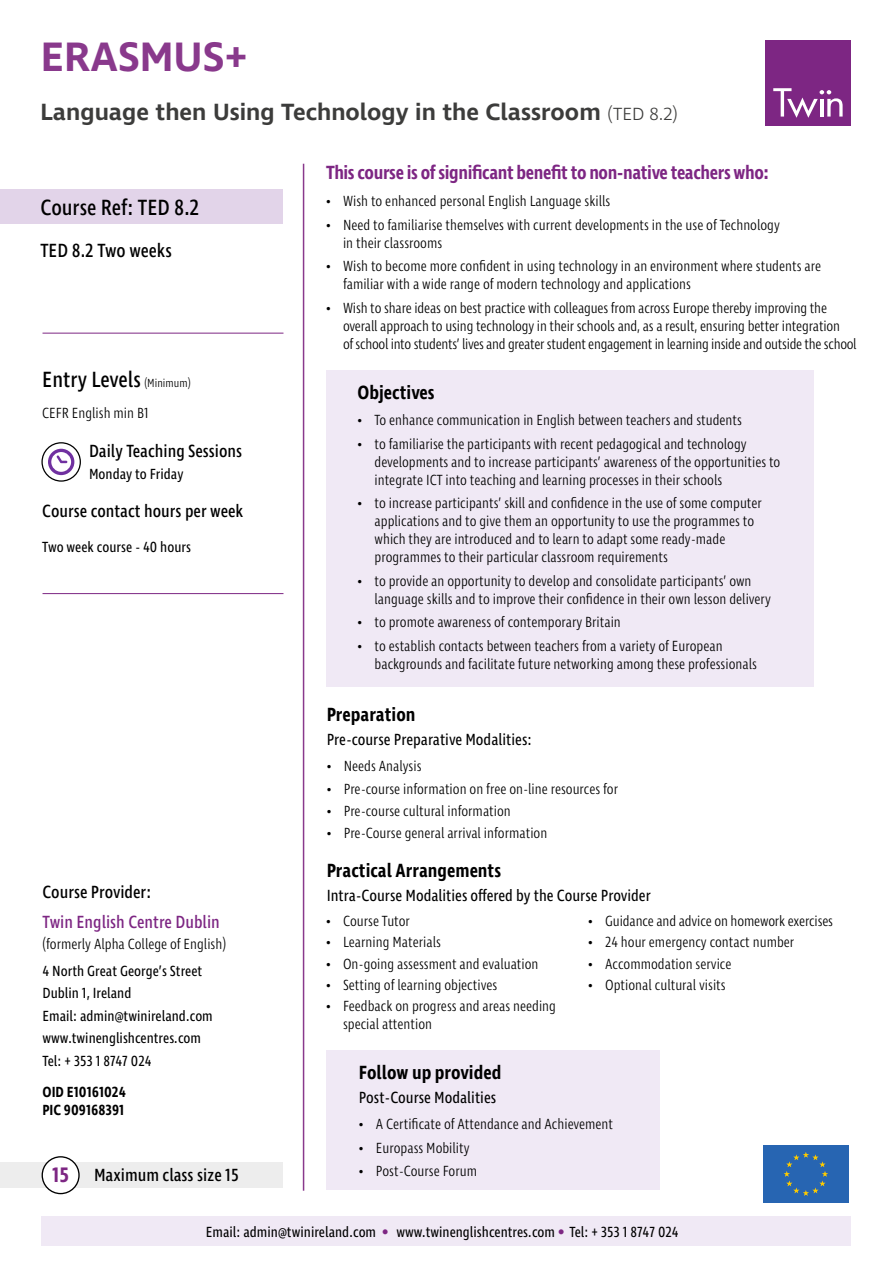
<style>
.page{position:relative;width:893px;height:1263px;background:#fff}
.page>*{position:absolute;margin:0;border:0;box-sizing:border-box;transform-origin:0 0}
.t1{font:600 42px "Ingra";color:#89398c}
.t2{font:600 24px "Ingra";color:#3c3c3b}
.t3{font:22.5px "Ingra Cd";color:#000}
.t4{font:600 21.45px "Ingra Cd";color:#7d2683}
.t5{font:600 19.5px "Ingra Cd";color:#000}
.t6{font:600 19.5px "Ingra Cd";letter-spacing:-.02em;color:#7d2683}
.t7{font:19.5px "Ingra Cd";color:#000}
.t8{font:18px "Ingra Cd";color:#000}
.t9{font:18px "Ingra Cd";color:#7d2683}
.t10{font:16.5px "Ingra Cd";color:#000}
.t11{font:300 15px/18px "Ingra Cd";color:#000}
.t12{font:15px/22.5px "Ingra Cd";color:#000}
.t13{font:600 15px/18px "Ingra Cd";color:#000}
.s1{font-weight:300;font-size:18px}
.s2{font-weight:300;font-size:12px}
.s3{font-size:21px;color:#7d2683}
</style>
<div class="page">
<div style="left:326px;top:370px;width:488px;height:316px;background:#f0e9f5"></div>
<div style="left:763px;top:1145px;width:86px;height:58px;background:#2765b2"></div>
<svg style="left:784px;top:1152px;width:44px;height:44px"></svg>
<svg style="left:48px;top:449px;width:26px;height:26px"></svg>
<div style="left:41px;top:442px;width:40px;height:40px;border:1px solid #000;border-radius:50%"></div>
<div style="left:765px;top:40px;width:85px;height:85px;background:#7d2683"></div>
<svg style="left:773px;top:88px;width:70px;height:30px"></svg>
<hr style="left:820px;top:99px;width:3px;height:18px;background:#fff">
<div style="left:326px;top:1050px;width:333px;height:139px;background:#f0e9f5"></div>
<div style="left:41px;top:1216px;width:809px;height:30px;background:#f0e9f5"></div>
<hr style="left:303px;top:164px;width:1px;height:1027px;background:#89398c">
<div style="left:0;top:1162px;width:283px;height:26px;background:#ededed"></div>
<div style="left:42px;top:1157px;width:37px;height:36px;background:#fff;border-radius:50%"></div>
<div style="left:42px;top:1156px;width:38px;height:38px;border:1px solid #000;border-radius:50%"></div>
<hr style="left:43px;top:593px;width:240px;height:1px;background:#7d2683">
<hr style="left:43px;top:333px;width:240px;height:1px;background:#7d2683">
<div style="left:0;top:189px;width:283px;height:34px;background:#e2d4e9"></div>
<h1 class="t1" style="left:41px;top:31px;width:209px">ERASMUS+</h1>
<h2 class="t2" style="left:41px;top:97px;width:639px">Language then Using Technology in the Classroom <span class="s1">(TED 8.2)</span></h2>
<h3 class="t3" style="left:40px;top:193px;width:160px">Course Ref: TED 8.2</h3>
<h3 class="t7" style="left:40px;top:239px;width:133px">TED 8.2 Two weeks</h3>
<h3 class="t3" style="left:42px;top:366px;width:150px">Entry Levels <span class="s2">(Minimum)</span></h3>
<p class="t11" style="left:42px;top:405px;width:108px">CEFR English min B1</p>
<p class="t8" style="left:89px;top:439px;width:155px">Daily Teaching Sessions</p>
<p class="t12" style="left:89px;top:463px;width:96px">Monday to Friday</p>
<p class="t8" style="left:42px;top:500px;width:203px">Course contact hours per week</p>
<p class="t12" style="left:42px;top:536px;width:150px">Two week course - 40 hours</p>
<p class="t8" style="left:43px;top:880px;width:110px">Course Provider:</p>
<p class="t9" style="left:43px;top:910px;width:179px">Twin English Centre Dublin</p>
<p class="t11" style="left:43px;top:936px;width:185px">(formerly Alpha College of English)</p>
<p class="t12" style="left:43px;top:960px;width:172px">4 North Great George’s Street<br>Dublin 1, Ireland<br>Email: admin@twinireland.com www.twinenglishcentres.com<br>Tel: + 353 1 8747 024</p>
<p class="t13" style="left:43px;top:1083px;width:85px">OID E10161024<br>PIC 909168391</p>
<h3 class="t6" style="left:326px;top:161px;width:445px">This course is of significant benefit to non-native teachers who:</h3>
<p class="t11" style="left:326px;top:193px;width:286px">• Wish to enhanced personal English Language skills</p>
<p class="t11" style="left:343px;top:216px;width:438px;text-indent:-17px">• Need to familiarise themselves with current developments in the use of Technology in their classrooms</p>
<p class="t11" style="left:343px;top:258px;width:479px;text-indent:-17px">• Wish to become more confident in using technology in an environment where students are familiar with a wide range of modern technology and applications</p>
<p class="t11" style="left:343px;top:299px;width:515px;text-indent:-17px">• Wish to share ideas on best practice with colleagues from across Europe thereby improving the overall approach to using technology in their schools and, as a result, ensuring better integration<br>of school into students’ lives and greater student engagement in learning inside and outside the school</p>
<h3 class="t5" style="left:358px;top:380px;width:79px">Objectives</h3>
<p class="t11" style="left:358px;top:412px;width:386px">• To enhance communication in English between teachers and students</p>
<p class="t11" style="left:375px;top:435px;width:407px;text-indent:-17px">• to familiarise the participants with recent pedagogical and technology developments and to increase participants’ awareness of the opportunities to integrate ICT into teaching and learning processes in their schools</p>
<p class="t11" style="left:375px;top:495px;width:389px;text-indent:-17px">• to increase participants’ skill and confidence in the use of some computer applications and to give them an opportunity to use the programmes to which they are introduced and to learn to adapt some ready-made programmes to their particular classroom requirements</p>
<p class="t11" style="left:375px;top:572px;width:398px;text-indent:-17px">• to provide an opportunity to develop and consolidate participants’ own language skills and to improve their confidence in their own lesson delivery</p>
<p class="t11" style="left:358px;top:614px;width:265px">• to promote awareness of contemporary Britain</p>
<p class="t11" style="left:375px;top:638px;width:384px;text-indent:-17px">• to establish contacts between teachers from a variety of European backgrounds and facilitate future networking among these professionals</p>
<h3 class="t5" style="left:327px;top:702px;width:90px">Preparation</h3>
<p class="t10" style="left:327px;top:729px;width:207px">Pre-course Preparative Modalities:</p>
<p class="t11" style="left:327px;top:758px;width:96px">• Needs Analysis</p>
<p class="t11" style="left:327px;top:780px;width:293px">• Pre-course information on free on-line resources for</p>
<p class="t11" style="left:327px;top:802px;width:186px">• Pre-course cultural information</p>
<p class="t11" style="left:327px;top:825px;width:222px">• Pre-Course general arrival information</p>
<h3 class="t5" style="left:327px;top:858px;width:176px">Practical Arrangements</h3>
<p class="t10" style="left:327px;top:885px;width:326px">Intra-Course Modalities offered by the Course Provider</p>
<p class="t11" style="left:326px;top:912px;width:86px">• Course Tutor</p>
<p class="t11" style="left:326px;top:934px;width:116px">• Learning Materials</p>
<p class="t11" style="left:326px;top:955px;width:214px">• On-going assessment and evaluation</p>
<p class="t11" style="left:326px;top:977px;width:173px">• Setting of learning objectives</p>
<p class="t11" style="left:343px;top:998px;width:214px;text-indent:-17px">• Feedback on progress and areas needing special attention</p>
<p class="t11" style="left:588px;top:912px;width:246px">• Guidance and advice on homework exercises</p>
<p class="t11" style="left:588px;top:934px;width:208px">• 24 hour emergency contact number</p>
<p class="t11" style="left:588px;top:955px;width:145px">• Accommodation service</p>
<p class="t11" style="left:588px;top:977px;width:139px">• Optional cultural visits</p>
<h3 class="t5" style="left:359px;top:1060px;width:144px">Follow up provided</h3>
<p class="t10" style="left:359px;top:1087px;width:139px">Post-Course Modalities</p>
<p class="t11" style="left:359px;top:1116px;width:256px">• A Certificate of Attendance and Achievement</p>
<p class="t11" style="left:359px;top:1139px;width:112px">• Europass Mobility</p>
<h3 class="t4" style="left:52px;top:1162px;width:19px">15</h3>
<p class="t8" style="left:94px;top:1164px;width:146px">Maximum class size 15</p>
<p class="t11" style="left:359px;top:1163px;width:120px">• Post-Course Forum</p>
<p class="t12" style="left:206px;top:1221px;width:474px">Email: admin@twinireland.com <span class="s3">•</span> www.twinenglishcentres.com <span class="s3">•</span> Tel: + 353 1 8747 024</p>
</div>
